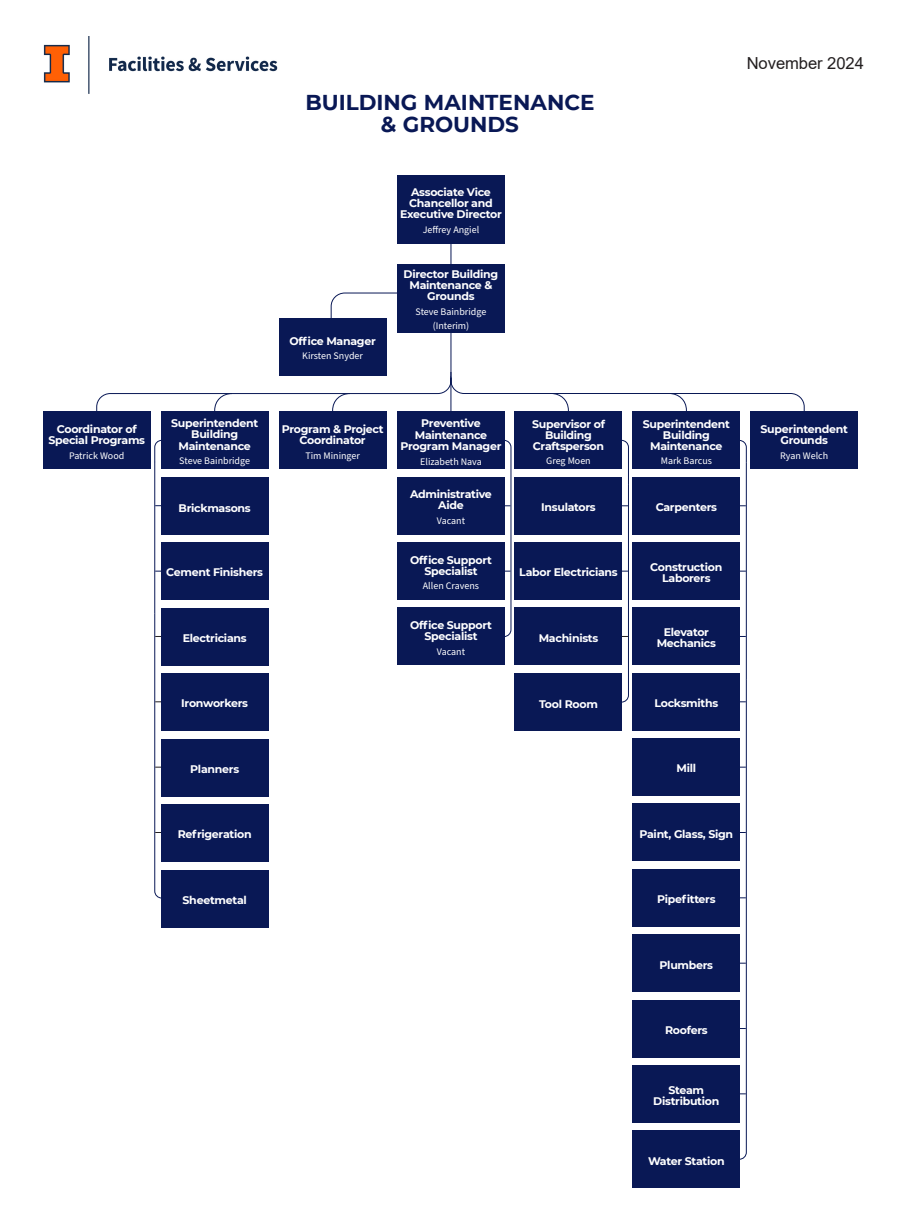
<style>
.page{position:relative;width:900px;height:1224px;background:#fff}
.page>*{position:absolute;margin:0;border:0;box-sizing:border-box;transform-origin:0 0}
.Paragraph_Style_2{font:700 21.5px/22px "Montserrat";color:#091855;text-align:center}
.t1{font:16.6px "Arial";letter-spacing:-.005em;color:#231f20}
.t2{font:700 11px/11px "Montserrat";letter-spacing:-.025em;color:#fff;text-align:center}
.Name{font:10px "Source Sans Pro";color:#fff}
</style>
<div class="page">
<hr style="left:154px;top:462px;width:1px;height:152px;background:#091855">
<svg style="left:154px;top:439px;width:7px;height:24px"></svg>
<hr style="left:746px;top:462px;width:1px;height:218px;background:#091855">
<svg style="left:740px;top:440px;width:7px;height:23px"></svg>
<img style="left:43px;top:36px;width:235px;height:58px">
<hr style="left:450px;top:235px;width:1px;height:142px;background:#091855">
<div style="left:750px;top:412px;width:108px;height:57px;background:#091855"></div>
<div style="left:43px;top:412px;width:108px;height:57px;background:#091855"></div>
<div style="left:514px;top:412px;width:108px;height:57px;background:#091855"></div>
<div style="left:514px;top:674px;width:108px;height:57px;background:#091855"></div>
<div style="left:397px;top:175px;width:108px;height:68px;background:#091855"></div>
<div style="left:397px;top:542px;width:108px;height:58px;background:#091855"></div>
<div style="left:397px;top:608px;width:108px;height:57px;background:#091855"></div>
<div style="left:397px;top:412px;width:108px;height:57px;background:#091855"></div>
<div style="left:397px;top:477px;width:108px;height:58px;background:#091855"></div>
<svg style="left:96px;top:376px;width:709px;height:36px"></svg>
<svg style="left:490px;top:440px;width:22px;height:197px"></svg>
<svg style="left:154px;top:613px;width:21px;height:286px"></svg>
<svg style="left:726px;top:678px;width:21px;height:482px"></svg>
<div style="left:161px;top:542px;width:108px;height:58px;background:#091855"></div>
<div style="left:161px;top:478px;width:108px;height:57px;background:#091855"></div>
<div style="left:161px;top:673px;width:108px;height:58px;background:#091855"></div>
<div style="left:161px;top:804px;width:108px;height:58px;background:#091855"></div>
<div style="left:161px;top:870px;width:108px;height:57px;background:#091855"></div>
<div style="left:161px;top:608px;width:108px;height:58px;background:#091855"></div>
<div style="left:279px;top:412px;width:108px;height:57px;background:#091855"></div>
<div style="left:161px;top:412px;width:108px;height:57px;background:#091855"></div>
<div style="left:161px;top:739px;width:108px;height:57px;background:#091855"></div>
<div style="left:632px;top:412px;width:108px;height:57px;background:#091855"></div>
<div style="left:632px;top:477px;width:108px;height:58px;background:#091855"></div>
<div style="left:632px;top:738px;width:108px;height:58px;background:#091855"></div>
<div style="left:632px;top:608px;width:108px;height:57px;background:#091855"></div>
<div style="left:632px;top:869px;width:108px;height:58px;background:#091855"></div>
<div style="left:632px;top:1065px;width:108px;height:58px;background:#091855"></div>
<div style="left:632px;top:542px;width:108px;height:58px;background:#091855"></div>
<div style="left:632px;top:804px;width:108px;height:57px;background:#091855"></div>
<div style="left:632px;top:1000px;width:108px;height:57px;background:#091855"></div>
<div style="left:632px;top:673px;width:108px;height:58px;background:#091855"></div>
<div style="left:632px;top:934px;width:108px;height:58px;background:#091855"></div>
<div style="left:632px;top:1130px;width:108px;height:58px;background:#091855"></div>
<svg style="left:608px;top:439px;width:21px;height:264px"></svg>
<div style="left:514px;top:608px;width:108px;height:57px;background:#091855"></div>
<div style="left:514px;top:477px;width:108px;height:58px;background:#091855"></div>
<svg style="left:330px;top:292px;width:67px;height:26px"></svg>
<div style="left:279px;top:318px;width:108px;height:58px;background:#091855"></div>
<div style="left:514px;top:542px;width:108px;height:58px;background:#091855"></div>
<div style="left:397px;top:264px;width:108px;height:69px;background:#091855"></div>
<p class="Paragraph_Style_2" style="left:305px;top:90px;width:291px">BUILDING MAINTENANCE &amp; GROUNDS</p>
<p class="t2" style="left:400px;top:186px;width:103px">Associate Vice<br>Chancellor and<br>Executive Director</p>
<p class="Name" style="left:423px;top:223px;width:58px">Jeffrey Angiel</p>
<p class="t2" style="left:290px;top:335px;width:88px">Office Manager</p>
<p class="Name" style="left:302px;top:349px;width:62px">Kirsten Snyder</p>
<p class="t2" style="left:404px;top:268px;width:96px">Director Building<br>Maintenance &amp;<br>Grounds</p>
<p class="Name" style="left:416px;top:305px;width:72px">Steve Bainbridge</p>
<p class="Name" style="left:433px;top:319px;width:38px">(Interim)</p>
<p class="t2" style="left:48px;top:422px;width:98px;line-height:11.9px">Coordinator of<br>Special Programs</p>
<p class="Name" style="left:69px;top:449px;width:57px">Patrick Wood</p>
<p class="t2" style="left:171px;top:417px;width:89px;line-height:11.4px">Superintendent<br>Building<br>Maintenance</p>
<p class="Name" style="left:179px;top:454px;width:72px">Steve Bainbridge</p>
<p class="t2" style="left:179px;top:502px;width:74px">Brickmasons</p>
<p class="t2" style="left:282px;top:422px;width:103px;line-height:11.9px">Program &amp; Project<br>Coordinator</p>
<p class="Name" style="left:305px;top:449px;width:56px">Tim Mininger</p>
<p class="t2" style="left:401px;top:416px;width:102px;line-height:11.9px">Preventive<br>Maintenance<br>Program Manager</p>
<p class="Name" style="left:420px;top:455px;width:63px">Elizabeth Nava</p>
<p class="t2" style="left:410px;top:488px;width:83px">Administrative<br>Aide</p>
<p class="Name" style="left:437px;top:514px;width:30px">Vacant</p>
<p class="t2" style="left:532px;top:418px;width:74px">Supervisor of<br>Building<br>Craftsperson</p>
<p class="Name" style="left:546px;top:454px;width:46px">Greg Moen</p>
<p class="t2" style="left:541px;top:501px;width:56px">Insulators</p>
<p class="t2" style="left:166px;top:567px;width:98px">Cement Finishers</p>
<p class="t2" style="left:183px;top:632px;width:66px">Electricians</p>
<p class="t2" style="left:410px;top:554px;width:83px">Office Support<br>Specialist</p>
<p class="Name" style="left:423px;top:579px;width:58px">Allen Cravens</p>
<p class="t2" style="left:410px;top:619px;width:83px">Office Support<br>Specialist</p>
<p class="Name" style="left:437px;top:645px;width:30px">Vacant</p>
<p class="t2" style="left:519px;top:567px;width:100px">Labor Electricians</p>
<p class="t2" style="left:539px;top:632px;width:61px">Machinists</p>
<p class="t2" style="left:181px;top:697px;width:68px">Ironworkers</p>
<p class="t2" style="left:539px;top:698px;width:60px">Tool Room</p>
<p class="t2" style="left:190px;top:763px;width:50px">Planners</p>
<p class="t2" style="left:178px;top:828px;width:75px">Refrigeration</p>
<p class="t2" style="left:183px;top:894px;width:66px">Sheetmetal</p>
<p class="t1" style="left:747px;top:51px;width:119px">November 2024</p>
<p class="t2" style="left:643px;top:418px;width:89px">Superintendent<br>Building<br>Maintenance</p>
<p class="Name" style="left:661px;top:454px;width:53px">Mark Barcus</p>
<p class="t2" style="left:656px;top:501px;width:63px">Carpenters</p>
<p class="t2" style="left:650px;top:561px;width:74px">Construction<br>Laborers</p>
<p class="t2" style="left:657px;top:626px;width:61px">Elevator<br>Mechanics</p>
<p class="t2" style="left:654px;top:697px;width:65px">Locksmiths</p>
<p class="t2" style="left:677px;top:763px;width:21px">Mill</p>
<p class="t2" style="left:640px;top:828px;width:95px">Paint, Glass, Sign</p>
<p class="t2" style="left:657px;top:893px;width:60px">Pipefitters</p>
<p class="t2" style="left:660px;top:959px;width:55px">Plumbers</p>
<p class="t2" style="left:665px;top:1024px;width:44px">Roofers</p>
<p class="t2" style="left:653px;top:1084px;width:68px">Steam<br>Distribution</p>
<p class="t2" style="left:648px;top:1155px;width:78px">Water Station</p>
<p class="t2" style="left:761px;top:423px;width:89px">Superintendent<br>Grounds</p>
<p class="Name" style="left:780px;top:449px;width:50px">Ryan Welch</p>
</div>
